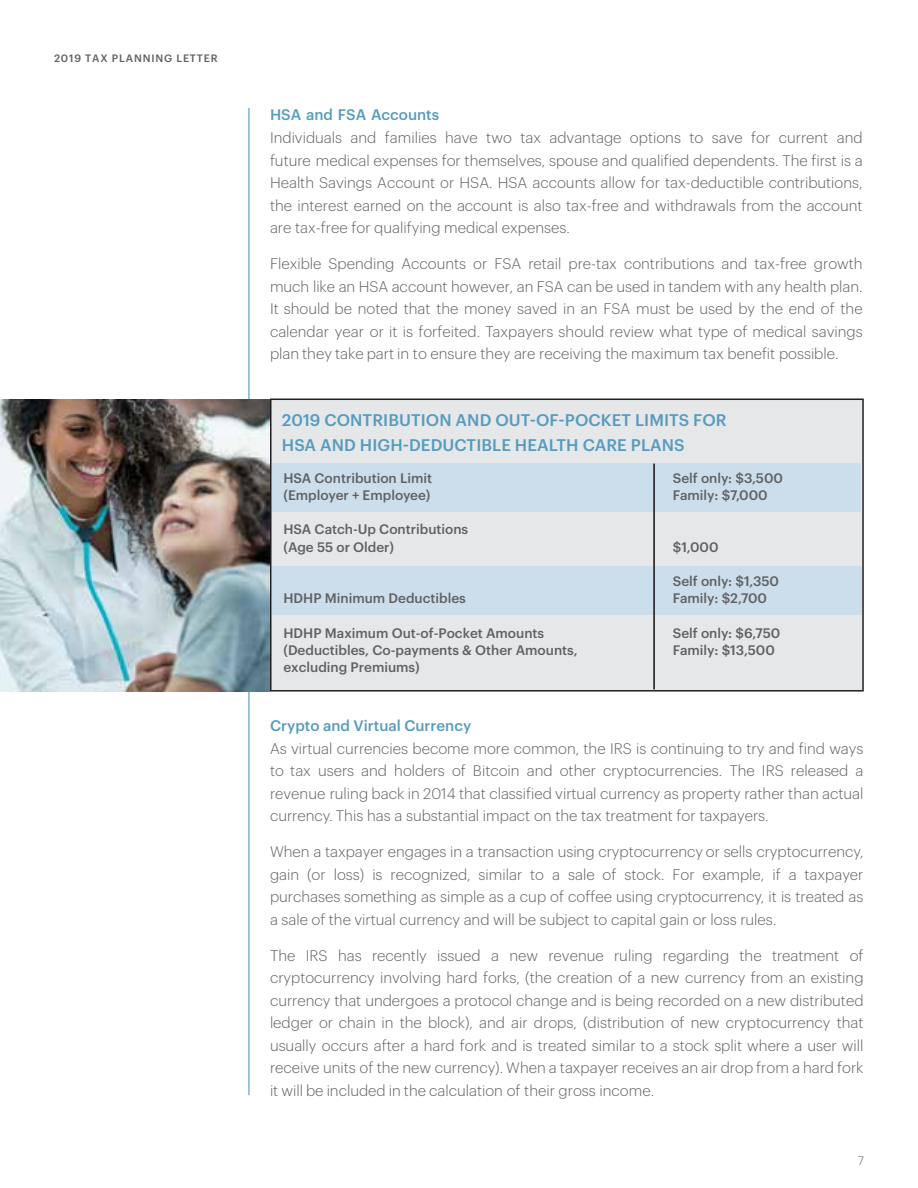
<style>
.page{position:relative;width:918px;height:1188px;background:#fff}
.page>*{position:absolute;margin:0;border:0;box-sizing:border-box;transform-origin:0 0}
.t1{font:500 16.5px/25.5px "Graphik";letter-spacing:.005em;color:#569bbe}
.t2{font:300 15px/22.5px "Graphik";color:#5f6062;text-align:justify}
.t3{font:500 15px "Graphik";color:#569bbe}
.t4{font:500 15px "Graphik";color:#579cbe}
.t5{font:500 13.5px/17.2px "Graphik";color:#5f6062}
.t6{font:300 12px "Graphik";color:#5f6062}
.t7{font:500 10.5px "Graphik";letter-spacing:.08em;color:#5f6062}
</style>
<div class="page">
<hr style="left:248px;top:108px;width:2px;height:987px;background:#569bbe">
<div style="left:271px;top:399px;width:592px;height:292px;background:#e6e7e8"></div>
<div style="left:270px;top:399px;width:594px;height:293px;border:2px solid #231f20"></div>
<div style="left:273px;top:463px;width:588px;height:49px;background:#ccdeeb"></div>
<div style="left:272px;top:566px;width:589px;height:49px;background:#ccdeeb"></div>
<img style="left:0;top:399px;width:270px;height:293px">
<hr style="left:653px;top:464px;width:2px;height:225px;background:#231f20">
<p class="t7" style="left:54px;top:51px;width:165px">2019 TAX PLANNING LETTER</p>
<p class="t4" style="left:270px;top:104px;width:171px">HSA and FSA Accounts</p>
<p class="t2" style="left:270px;top:125px;width:594px">Individuals and families have two tax advantage options to save for current and future medical expenses for themselves, spouse and qualified dependents. The first is a Health Savings Account or HSA. HSA accounts allow for tax-deductible contributions, the interest earned on the account is also tax-free and withdrawals from the account are tax-free for qualifying medical expenses.</p>
<p class="t2" style="left:270px;top:251px;width:594px">Flexible Spending Accounts or FSA retail pre-tax contributions and tax-free growth much like an HSA account however, an FSA can be used in tandem with any health plan.<br>It should be noted that the money saved in an FSA must be used by the end of the calendar year or it is forfeited. Taxpayers should review what type of medical savings plan they take part in to ensure they are receiving the maximum tax benefit possible.</p>
<p class="t1" style="left:282px;top:406px;width:446px">2019 CONTRIBUTION AND OUT-OF-POCKET LIMITS FOR<br>HSA AND HIGH-DEDUCTIBLE HEALTH CARE PLANS</p>
<p class="t5" style="left:284px;top:468px;width:150px">HSA Contribution Limit (Employer + Employee)</p>
<p class="t5" style="left:284px;top:520px;width:186px">HSA Catch-Up Contributions (Age 55 or Older)</p>
<p class="t5" style="left:284px;top:589px;width:184px">HDHP Minimum Deductibles</p>
<p class="t5" style="left:284px;top:623px;width:296px">HDHP Maximum Out-of-Pocket Amounts (Deductibles, Co-payments &amp; Other Amounts, excluding Premiums)</p>
<p class="t5" style="left:673px;top:468px;width:112px">Self only: $3,500<br>Family: $7,000</p>
<p class="t5" style="left:673px;top:537px;width:47px">$1,000</p>
<p class="t5" style="left:673px;top:571px;width:108px">Self only: $1,350<br>Family: $2,700</p>
<p class="t5" style="left:673px;top:623px;width:109px">Self only: $6,750<br>Family: $13,500</p>
<p class="t3" style="left:270px;top:714px;width:203px">Crypto and Virtual Currency</p>
<p class="t2" style="left:270px;top:736px;width:595px">As virtual currencies become more common, the IRS is continuing to try and find ways to tax users and holders of Bitcoin and other cryptocurrencies. The IRS released a revenue ruling back in 2014 that classified virtual currency as property rather than actual currency. This has a substantial impact on the tax treatment for taxpayers.</p>
<p class="t2" style="left:270px;top:840px;width:595px">When a taxpayer engages in a transaction using cryptocurrency or sells cryptocurrency, gain (or loss) is recognized, similar to a sale of stock. For example, if a taxpayer purchases something as simple as a cup of coffee using cryptocurrency, it is treated as a sale of the virtual currency and will be subject to capital gain or loss rules.</p>
<p class="t2" style="left:270px;top:943px;width:595px">The IRS has recently issued a new revenue ruling regarding the treatment of cryptocurrency involving hard forks, (the creation of a new currency from an existing currency that undergoes a protocol change and is being recorded on a new distributed ledger or chain in the block), and air drops, (distribution of new cryptocurrency that usually occurs after a hard fork and is treated similar to a stock split where a user will receive units of the new currency). When a taxpayer receives an air drop from a hard fork it will be included in the calculation of their gross income.</p>
<p class="t6" style="left:858px;top:1152px;width:8px">7</p>
</div>
